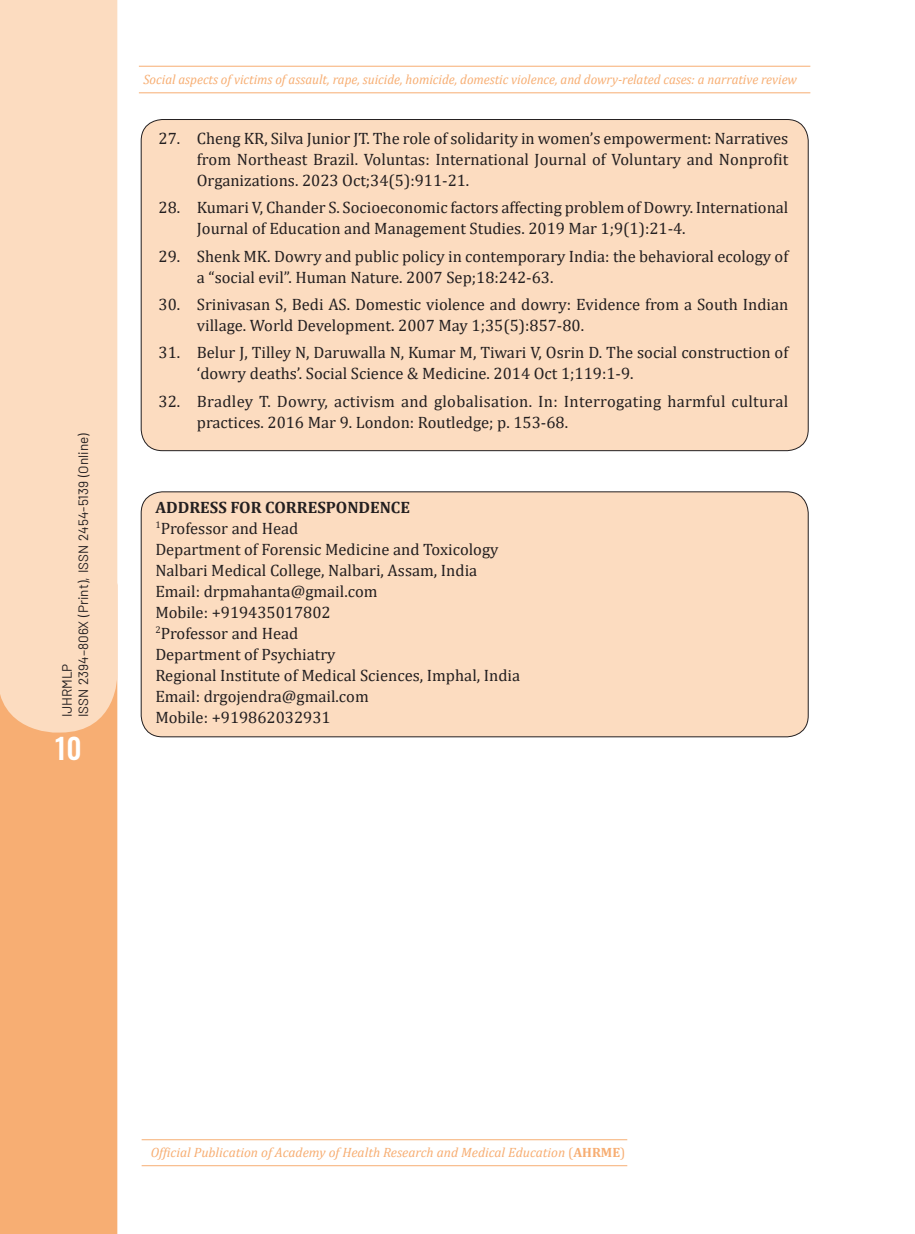
<style>
.page{position:relative;width:915px;height:1234px;background:#fff}
.page>*{position:absolute;margin:0;border:0;box-sizing:border-box;transform-origin:0 0}
.t1{font:500 28.5px "Oswald";color:#fff}
.t2{font:16.5px/21px "Cambria";color:#231f20}
.t3{font:16.5px/21px "Cambria";letter-spacing:.02em;color:#231f20}
.t4{font:700 16.5px "Cambria";color:#231f20}
.t5{font:italic 13.5px "Cambria";color:#f7ae73;scale:.96 1}
.t6{font:italic 13.5px "Cambria";color:#f7ae73}
.t7{font:13.5px/16.2px "Barlow";color:#231f20}
.s1{font-style:normal}
.s2{font-weight:700;font-style:normal}
</style>
<div class="page">
<hr style="left:142px;top:1164px;width:485px;height:1px;background:#f7ae73">
<hr style="left:142px;top:1139px;width:485px;height:1px;background:#f7ae73">
<div style="left:0;top:732px;width:117px;height:501px;background:#f7ae73"></div>
<div style="left:0;top:0;width:117px;height:732px;background:#fcdcc0"></div>
<div style="left:141px;top:119px;width:666px;height:331px;background:#fcdcc0;border-radius:21px"></div>
<div style="left:141px;top:491px;width:666px;height:245px;background:#fcdcc0;border-radius:21px"></div>
<div style="left:141px;top:491px;width:667px;height:246px;border:1px solid #231f20;border-radius:21px"></div>
<hr style="left:139px;top:92px;width:671px;height:1px;background:#f7ae73">
<hr style="left:139px;top:66px;width:671px;height:1px;background:#f7ae73">
<p class="t7" style="left:58px;top:717px;width:285px;rotate:-90deg">IJHRMLP<br>ISSN 2394–806X (Print), ISSN 2454-5139 (Online)</p>
<h1 class="t1" style="left:55px;top:722px;width:28px">10</h1>
<p class="t5" style="left:143px;top:69px;width:682px">Social aspects of victims of assault, rape, suicide, homicide, domestic violence, and dowry-related cases: a narrative review</p>
<p class="t2" style="left:197px;top:127px;width:593px;text-align:justify;text-indent:-38px">27. Cheng KR, Silva Junior JT. The role of solidarity in women’s empowerment: Narratives from Northeast Brazil. Voluntas: International Journal of Voluntary and Nonprofit Organizations. 2023 Oct;34(5):911-21.</p>
<p class="t2" style="left:197px;top:197px;width:593px;text-indent:-38px">28. Kumari V, Chander S. Socioeconomic factors affecting problem of Dowry. International<br>Journal of Education and Management Studies. 2019 Mar 1;9(1):21-4.</p>
<p class="t2" style="left:197px;top:245px;width:593px;text-indent:-38px">29. Shenk MK. Dowry and public policy in contemporary India: the behavioral ecology of a “social evil”. Human Nature. 2007 Sep;18:242-63.</p>
<p class="t2" style="left:197px;top:294px;width:593px;text-indent:-38px">30. Srinivasan S, Bedi AS. Domestic violence and dowry: Evidence from a South Indian village. World Development. 2007 May 1;35(5):857-80.</p>
<p class="t2" style="left:197px;top:342px;width:593px;text-indent:-38px">31. Belur J, Tilley N, Daruwalla N, Kumar M, Tiwari V, Osrin D. The social construction of ‘dowry deaths’. Social Science &amp; Medicine. 2014 Oct 1;119:1-9.</p>
<p class="t3" style="left:197px;top:390px;width:592px;text-indent:-38px">32. Bradley T. Dowry, activism and globalisation. In: Interrogating harmful cultural practices. 2016 Mar 9. London: Routledge; p. 153-68.</p>
<p class="t4" style="left:155px;top:495px;width:256px">ADDRESS FOR CORRESPONDENCE</p>
<p class="t2" style="left:155px;top:517px;width:144px"><sup>1</sup>Professor and Head</p>
<p class="t2" style="left:155px;top:538px;width:344px">Department of Forensic Medicine and Toxicology</p>
<p class="t2" style="left:155px;top:559px;width:323px">Nalbari Medical College, Nalbari, Assam, India</p>
<p class="t2" style="left:155px;top:580px;width:224px">Email: drpmahanta@gmail.com</p>
<p class="t2" style="left:155px;top:601px;width:177px">Mobile: +919435017802</p>
<p class="t2" style="left:155px;top:622px;width:144px"><sup>2</sup>Professor and Head</p>
<p class="t2" style="left:155px;top:643px;width:182px">Department of Psychiatry</p>
<p class="t2" style="left:155px;top:664px;width:366px">Regional Institute of Medical Sciences, Imphal, India</p>
<p class="t2" style="left:155px;top:685px;width:215px">Email: drgojendra@gmail.com</p>
<p class="t2" style="left:155px;top:706px;width:177px">Mobile: +919862032931</p>
<p class="t6" style="left:151px;top:1142px;width:476px">Official Publication of Academy of Health Research and Medical Education <span class="s1">(</span><span class="s2">AHRME</span><span class="s1">)</span></p>
</div>
